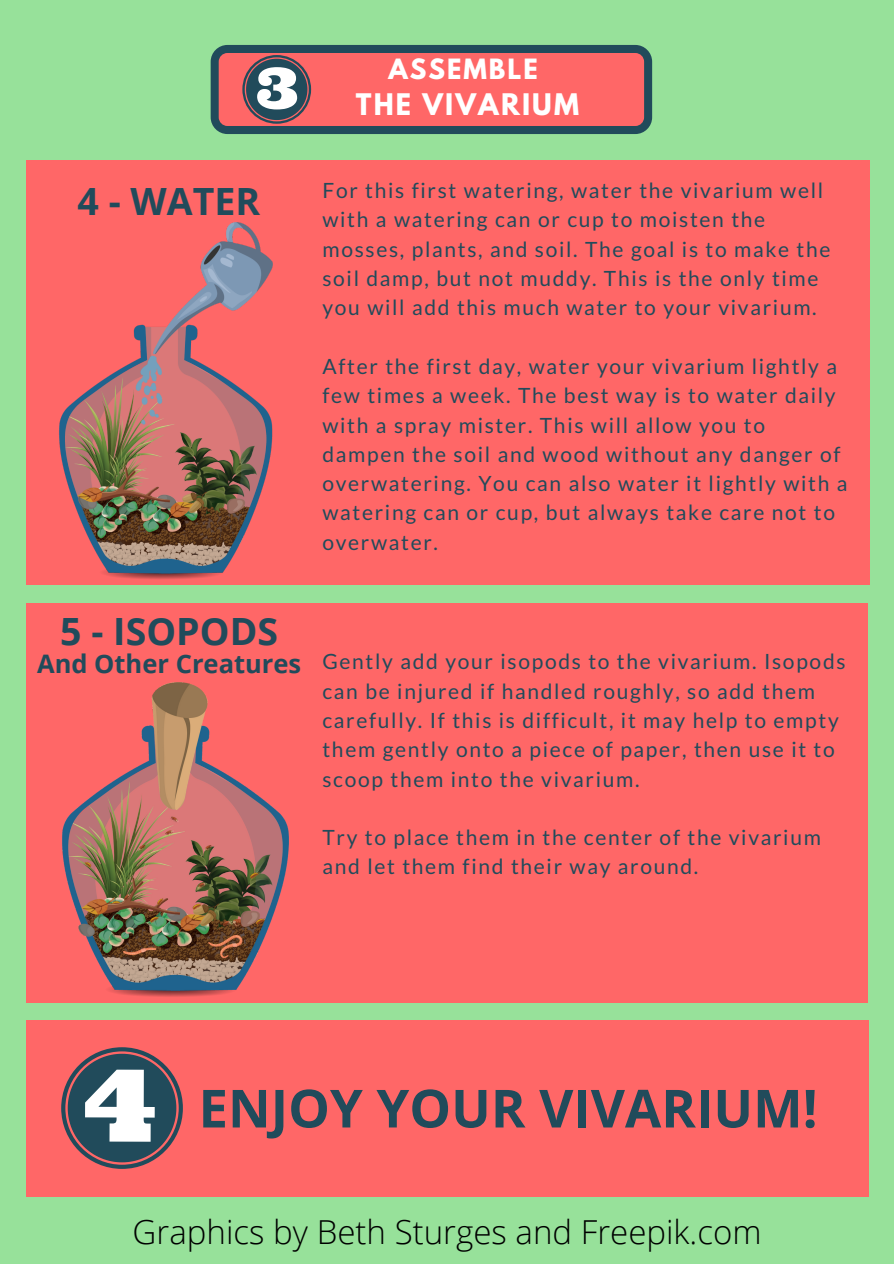
<style>
.page{position:relative;width:894px;height:1264px;background:#fff}
.page>*{position:absolute;margin:0;border:0;box-sizing:border-box;transform-origin:0 0}
.t1{font:700 52.5px "Open Sans";color:#214b5b}
.t2{font:700 37.5px "Open Sans";color:#214b5b}
.t3{font:300 33px "Open Sans";color:#000}
.t4{font:700 26.4px "League Spartan";letter-spacing:.08em;color:#fff}
.t5{font:700 25.5px "Open Sans";color:#214b5b}
.t6{font:700 24.75px "League Spartan";letter-spacing:.08em;color:#fff}
.t7{font:21px/29.2px "Lato";letter-spacing:.08em;color:#214b5b}
</style>
<div class="page">
<div style="left:0;top:0;width:893px;height:1263px;background:#97e19a"></div>
<div style="left:26px;top:603px;width:841px;height:400px;background:#ff6767"></div>
<div style="left:26px;top:1019px;width:842px;height:177px;background:#ff6767"></div>
<div style="left:26px;top:160px;width:843px;height:424px;background:#ff6767"></div>
<svg style="left:210px;top:45px;width:442px;height:89px;background:#c46568"></svg>
<img style="left:59px;top:222px;width:213px;height:357px">
<img style="left:62px;top:682px;width:227px;height:315px">
<svg style="left:61px;top:1047px;width:122px;height:121px"></svg>
<p class="t2" style="left:77px;top:174px;width:184px">4 - WATER</p>
<p class="t6" style="left:388px;top:56px;width:151px">ASSEMBLE</p>
<p class="t4" style="left:356px;top:91px;width:224px">THE VIVARIUM</p>
<p class="t7" style="left:322px;top:175px;width:509px">For this first watering, water the vivarium well with a watering can or cup to moisten the mosses, plants, and soil. The goal is to make the soil damp, but not muddy. This is the only time you will add this much water to your vivarium.</p>
<p class="t7" style="left:322px;top:351px;width:526px">After the first day, water your vivarium lightly a few times a week. The best way is to water daily with a spray mister. This will allow you to dampen the soil and wood without any danger of overwatering. You can also water it lightly with a watering can or cup, but always take care not to overwater.</p>
<p class="t2" style="left:60px;top:605px;width:219px">5 - ISOPODS</p>
<p class="t5" style="left:37px;top:646px;width:266px">And Other Creatures</p>
<p class="t7" style="left:322px;top:646px;width:524px">Gently add your isopods to the vivarium. Isopods can be injured if handled roughly, so add them carefully. If this is difficult, it may help to empty them gently onto a piece of paper, then use it to scoop them into the vivarium.</p>
<p class="t7" style="left:322px;top:822px;width:500px">Try to place them in the center of the vivarium and let them find their way around.</p>
<p class="t1" style="left:198px;top:1071px;width:620px">ENJOY YOUR VIVARIUM!</p>
<p class="t3" style="left:133px;top:1208px;width:630px">Graphics by Beth Sturges and Freepik.com</p>
</div>
